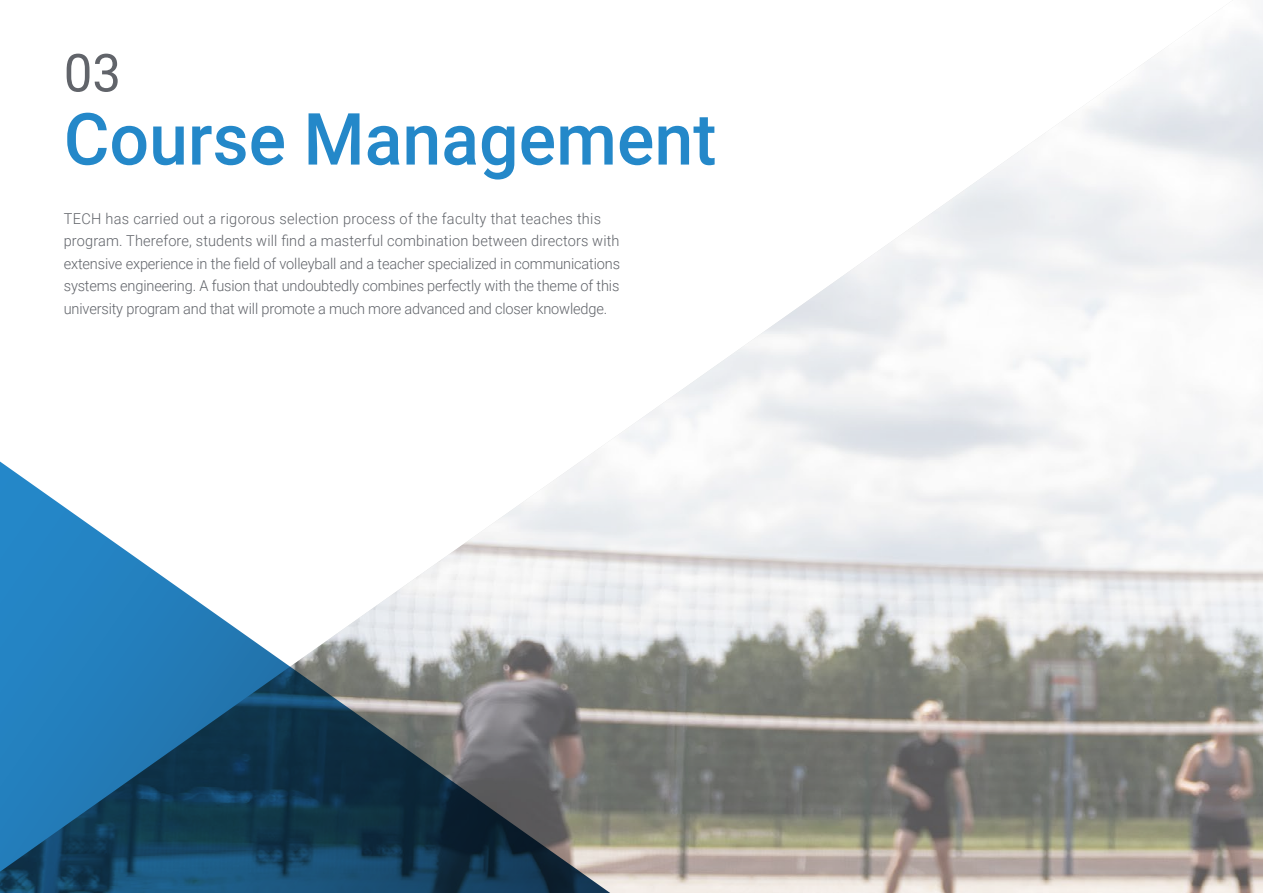
<style>
.page{position:relative;width:1263px;height:893px;background:#fff}
.page>*{position:absolute;margin:0;border:0;box-sizing:border-box;transform-origin:0 0}
.t1{font:500 72px "Roboto";color:#2488c9}
.t2{font:52.5px "Roboto";color:#61646a}
.t3{font:300 15px/22.5px "Roboto";letter-spacing:-.01em;color:#61646a}
</style>
<div class="page">
<img style="left:614px;top:31px;width:649px;height:862px">
<svg style="left:0;top:446px;width:640px;height:447px"></svg>
<h2 class="t2" style="left:64px;top:36px;width:59px">03</h2>
<h1 class="t1" style="left:64px;top:89px;width:654px">Course Management</h1>
<p class="t3" style="left:64px;top:207px;width:558px">TECH has carried out a rigorous selection process of the faculty that teaches this program. Therefore, students will find a masterful combination between directors with extensive experience in the field of volleyball and a teacher specialized in communications systems engineering. A fusion that undoubtedly combines perfectly with the theme of this university program and that will promote a much more advanced and closer knowledge.</p>
</div>
